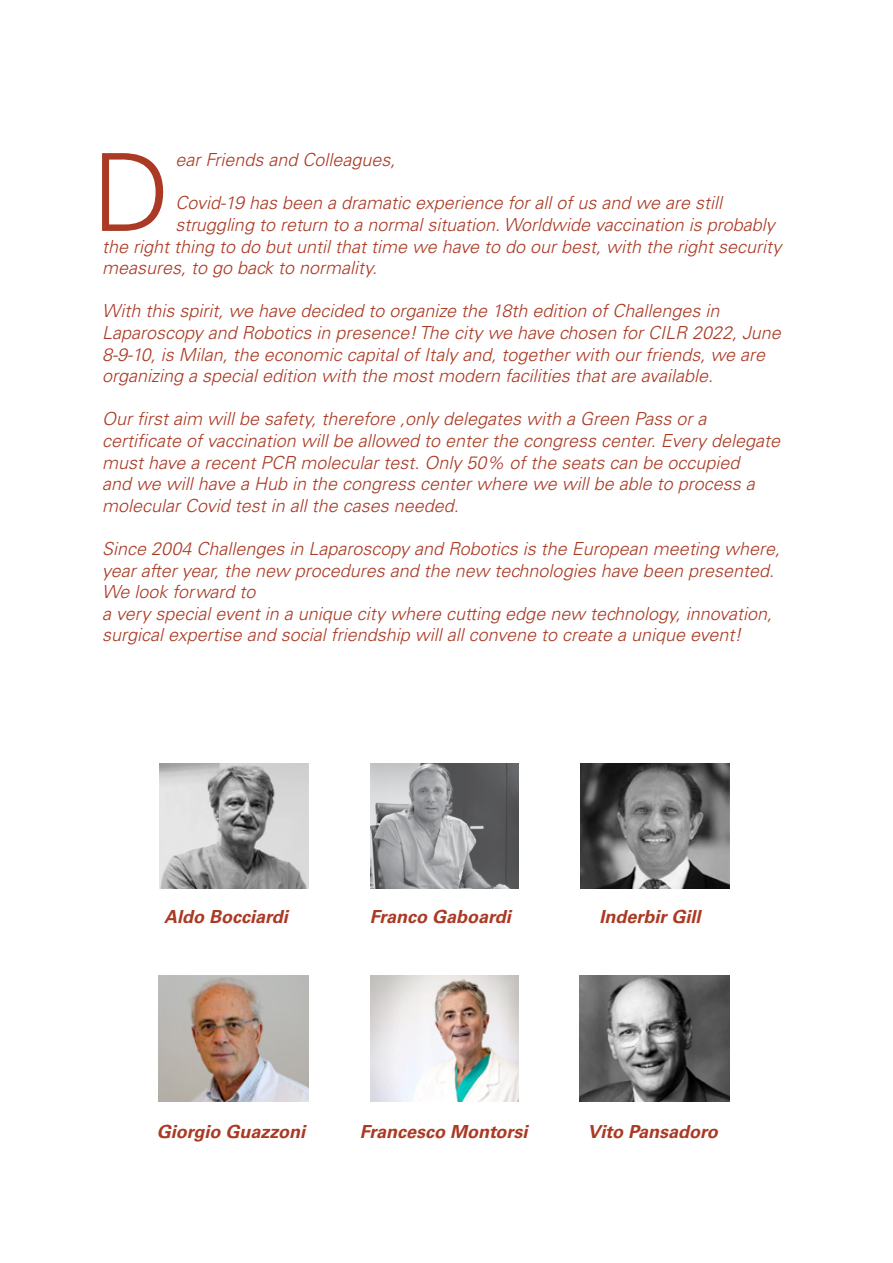
<style>
.page{position:relative;width:893px;height:1263px;background:#fff}
.page>*{position:absolute;margin:0;border:0;box-sizing:border-box;transform-origin:0 0}
.t1{font:300 107.7px "Univers LT Std";color:#aa3a24}
.t2{font:italic 300 18px/21.6px "Univers LT Std";color:#aa3a24}
.t3{font:italic 700 18px "Univers LT Std";color:#aa3a24}
</style>
<div class="page">
<img style="left:159px;top:763px;width:149px;height:126px">
<img style="left:159px;top:976px;width:150px;height:125px">
<img style="left:580px;top:763px;width:149px;height:126px">
<img style="left:580px;top:976px;width:150px;height:125px">
<img style="left:370px;top:763px;width:149px;height:126px">
<img style="left:370px;top:976px;width:149px;height:125px">
<h1 class="t1" style="left:92px;top:128px;width:79px">D</h1>
<p class="t2" style="left:175px;top:149px;width:222px">ear Friends and Colleagues,</p>
<p class="t2" style="left:175px;top:192px;width:548px">Covid-19 has been a dramatic experience for all of us and we are still</p>
<p class="t2" style="left:175px;top:214px;width:601px">struggling to return to a normal situation. Worldwide vaccination is probably</p>
<p class="t2" style="left:102px;top:236px;width:681px">the right thing to do but until that time we have to do our best, with the right security</p>
<p class="t2" style="left:102px;top:257px;width:277px">measures, to go back to normality.</p>
<p class="t2" style="left:102px;top:300px;width:680px">With this spirit, we have decided to organize the 18th edition of Challenges in Laparoscopy and Robotics in presence! The city we have chosen for CILR 2022, June 8-9-10, is Milan, the economic capital of Italy and, together with our friends, we are organizing a special edition with the most modern facilities that are available.</p>
<p class="t2" style="left:102px;top:408px;width:680px">Our first aim will be safety, therefore ,only delegates with a Green Pass or a certificate of vaccination will be allowed to enter the congress center. Every delegate must have a recent PCR molecular test. Only 50% of the seats can be occupied<br>and we will have a Hub in the congress center where we will be able to process a molecular Covid test in all the cases needed.</p>
<p class="t2" style="left:102px;top:538px;width:679px">Since 2004 Challenges in Laparoscopy and Robotics is the European meeting where, year after year, the new procedures and the new technologies have been presented.<br>We look forward to<br>a very special event in a unique city where cutting edge new technology, innovation, surgical expertise and social friendship will all convene to create a unique event!</p>
<p class="t3" style="left:164px;top:906px;width:125px">Aldo Bocciardi</p>
<p class="t3" style="left:370px;top:906px;width:142px">Franco Gaboardi</p>
<p class="t3" style="left:600px;top:906px;width:103px">Inderbir Gill</p>
<p class="t3" style="left:157px;top:1121px;width:150px">Giorgio Guazzoni</p>
<p class="t3" style="left:360px;top:1121px;width:169px">Francesco Montorsi</p>
<p class="t3" style="left:587px;top:1121px;width:132px">Vito Pansadoro</p>
</div>
